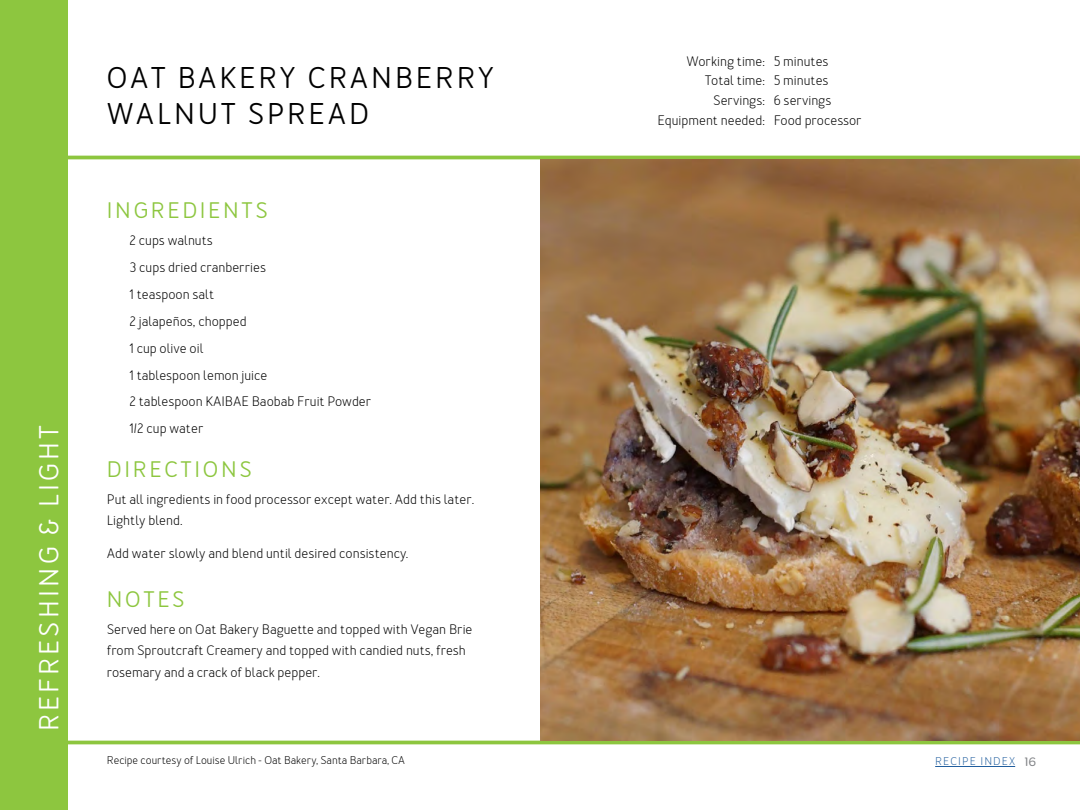
<style>
.page{position:relative;width:1080px;height:810px;background:#fff}
.page>*{position:absolute;margin:0;border:0;box-sizing:border-box;transform-origin:0 0}
.t1{font:500 30px/36px "Merlo";letter-spacing:.1em;color:#000}
.t2{font:500 27.5px "Merlo";letter-spacing:.12em;color:#fff}
.t3{font:500 22.5px "Merlo";letter-spacing:.12em;color:#8dc63f}
.t4{font:13.75px/26.9px "Merlo";color:#000}
.t5{font:300 12.5px "Merge";color:#808285}
.t6{font:11.25px "Merlo";color:#000}
.t7{font:11.25px "Merlo";letter-spacing:.1em;color:#215e9e}
</style>
<div class="page">
<hr style="left:0;top:156px;width:1080px;height:3px;background:#8dc63f">
<hr style="left:0;top:741px;width:1080px;height:3px;background:#8dc63f">
<div style="left:0;top:0;width:68px;height:810px;background:#8dc63f"></div>
<img style="left:540px;top:159px;width:540px;height:582px">
<hr style="left:935px;top:766px;width:80px;height:1px;background:#215e9e">
<h2 class="t2" style="left:33px;top:731px;width:308px;rotate:-90deg">REFRESHING &amp; LIGHT</h2>
<h1 class="t1" style="left:107px;top:61px;width:389px">OAT BAKERY CRANBERRY<br>WALNUT SPREAD</h1>
<h3 class="t3" style="left:107px;top:197px;width:162px">INGREDIENTS</h3>
<p class="t4" style="left:129px;top:227px;width:243px">2 cups walnuts<br>3 cups dried cranberries<br>1 teaspoon salt<br>2 jalapeños, chopped<br>1 cup olive oil<br>1 tablespoon lemon juice<br>2 tablespoon KAIBAE Baobab Fruit Powder<br>1/2 cup water</p>
<h3 class="t3" style="left:107px;top:456px;width:146px">DIRECTIONS</h3>
<p class="t4" style="left:107px;top:489px;width:369px;line-height:21.2px">Put all ingredients in food processor except water. Add this later.<br>Lightly blend.</p>
<p class="t4" style="left:107px;top:540px;width:303px">Add water slowly and blend until desired consistency.</p>
<h3 class="t3" style="left:107px;top:586px;width:79px">NOTES</h3>
<p class="t4" style="left:107px;top:619px;width:367px;line-height:21.2px">Served here on Oat Bakery Baguette and topped with Vegan Brie from Sproutcraft Creamery and topped with candied nuts, fresh rosemary and a crack of black pepper.</p>
<p class="t4" style="left:687px;top:48px;width:144px">Working time: 5 minutes</p>
<p class="t4" style="left:705px;top:68px;width:125px">Total time: 5 minutes</p>
<p class="t4" style="left:713px;top:87px;width:120px">Servings: 6 servings</p>
<p class="t4" style="left:657px;top:107px;width:206px">Equipment needed: Food processor</p>
<p class="t6" style="left:107px;top:754px;width:300px">Recipe courtesy of Louise Ulrich - Oat Bakery, Santa Barbara, CA</p>
<p class="t7" style="left:935px;top:755px;width:82px">RECIPE INDEX</p>
<p class="t5" style="left:1024px;top:754px;width:13px">16</p>
</div>
